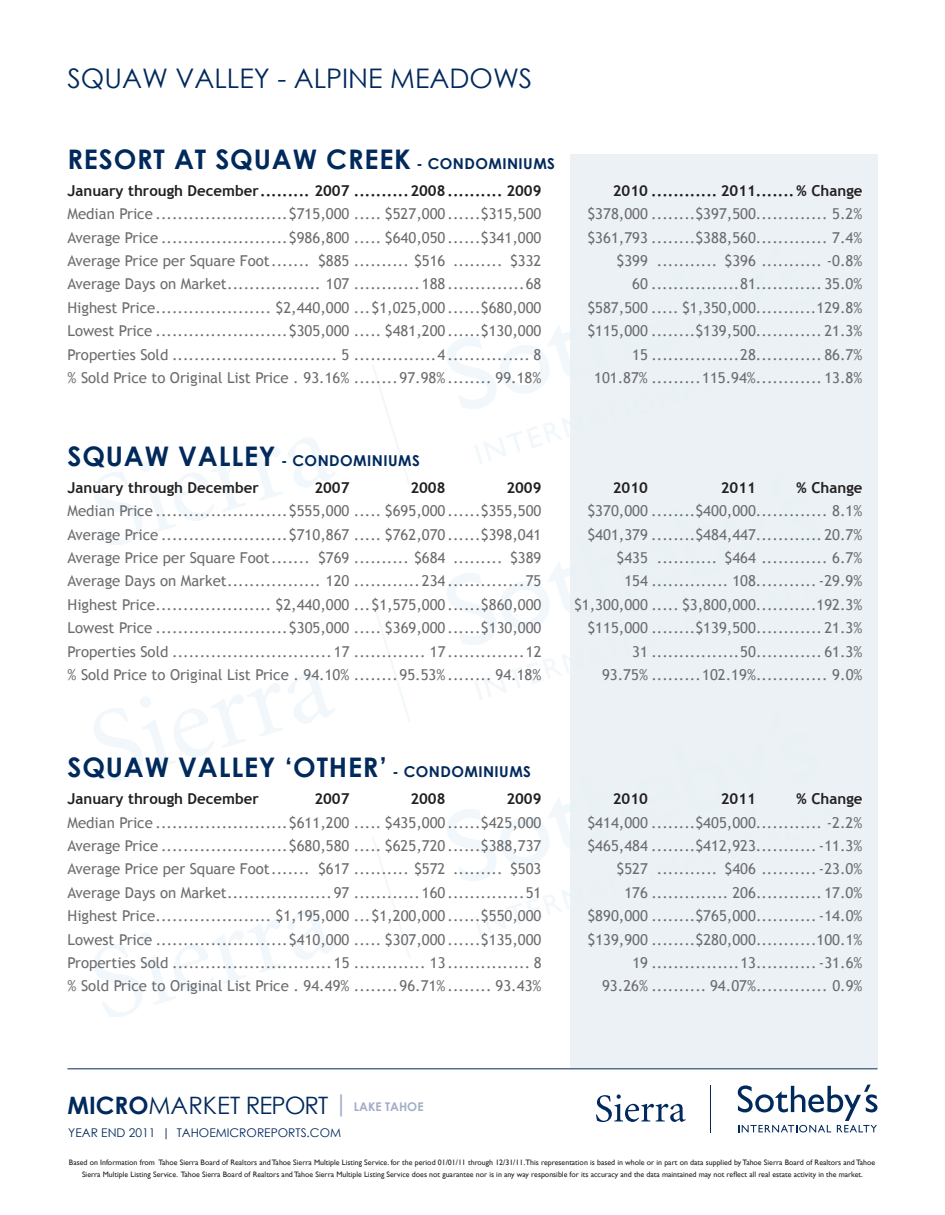
<style>
.page{position:relative;width:945px;height:1215px;background:#fff}
.page>*{position:absolute;margin:0;border:0;box-sizing:border-box;transform-origin:0 0}
.t1{font:700 27px "Century Gothic";letter-spacing:.03em;color:#00295c}
.t2{font:27px "Century Gothic";color:#00295c}
.t3{font:24px "Century Gothic";letter-spacing:-.02em;color:#00295c}
.t4{font:15px "Trebuchet MS";color:#6c6d70}
.t5{font:700 15px "Trebuchet MS";color:#231f20}
.t6{font:700 15px "Century Gothic";letter-spacing:.03em;color:#00295c}
.t7{font:12px "Century Gothic";color:#00295c}
.t8{font:7.8px/12px "Gill Sans";color:#231f20;text-align:center}
.s1{font-size:15px}
.s2{font-size:27px}
.s3{font-weight:700}
.s4{color:#a2aec9}
.s5{font-weight:700;font-size:12px;color:#a2aec9}
</style>
<div class="page">
<hr style="left:68px;top:1068px;width:810px;height:1px;background:#00295c">
<hr style="left:710px;top:1085px;width:1px;height:48px;background:#00295c">
<svg style="left:738px;top:1085px;width:140px;height:48px"></svg>
<svg style="left:596px;top:1094px;width:90px;height:28px"></svg>
<svg style="left:372px;top:365px;width:38px;height:121px"></svg>
<svg style="left:447px;top:326px;width:123px;height:138px"></svg>
<svg style="left:94px;top:438px;width:241px;height:107px"></svg>
<svg style="left:372px;top:601px;width:38px;height:121px"></svg>
<svg style="left:447px;top:562px;width:123px;height:138px"></svg>
<svg style="left:94px;top:674px;width:241px;height:107px"></svg>
<svg style="left:372px;top:837px;width:38px;height:121px"></svg>
<svg style="left:447px;top:798px;width:123px;height:138px"></svg>
<svg style="left:94px;top:910px;width:241px;height:107px"></svg>
<div style="left:570px;top:155px;width:308px;height:913px;background:#eaf1f5"></div>
<h1 class="t2" style="left:68px;top:59px;width:466px">SQUAW VALLEY - ALPINE MEADOWS</h1>
<h1 class="t1" style="left:68px;top:138px;width:489px">RESORT AT SQUAW CREEK <span class="s1">- CONDOMINIUMS</span></h1>
<p class="t5" style="left:67px;top:181px;width:475px">January through December ......... 2007 ..........2008 .......... 2009</p>
<p class="t5" style="left:613px;top:181px;width:251px">2010 ............ 2011.......% Change</p>
<p class="t4" style="left:67px;top:205px;width:475px">Median Price ........................$715,000 ..... $527,000 ......$315,500</p>
<p class="t4" style="left:587px;top:205px;width:277px">$378,000 ........$397,500............. 5.2%</p>
<p class="t4" style="left:67px;top:228px;width:475px">Average Price .......................$986,800 ..... $640,050 ......$341,000</p>
<p class="t4" style="left:587px;top:228px;width:277px">$361,793 ........$388,560............. 7.4%</p>
<p class="t4" style="left:67px;top:252px;width:475px">Average Price per Square Foot ....... $885 .......... $516 ......... $332</p>
<p class="t4" style="left:617px;top:252px;width:247px">$399 ........... $396 ........... -0.8%</p>
<p class="t4" style="left:67px;top:275px;width:475px">Average Days on Market ................. 107 ............188 ..............68</p>
<p class="t4" style="left:632px;top:275px;width:232px">60 ................81............ 35.0%</p>
<p class="t4" style="left:67px;top:299px;width:475px">Highest Price ..................... $2,440,000 ...$1,025,000 ......$680,000</p>
<p class="t4" style="left:587px;top:299px;width:277px">$587,500 ..... $1,350,000...........129.8%</p>
<p class="t4" style="left:67px;top:322px;width:475px">Lowest Price ........................$305,000 ..... $481,200 ......$130,000</p>
<p class="t4" style="left:587px;top:322px;width:277px">$115,000 ........$139,500............ 21.3%</p>
<p class="t4" style="left:67px;top:345px;width:475px">Properties Sold .............................. 5 ...............4 ............... 8</p>
<p class="t4" style="left:632px;top:345px;width:232px">15 ................28............ 86.7%</p>
<p class="t4" style="left:68px;top:369px;width:475px">% Sold Price to Original List Price . 93.16% ........97.98% ........ 99.18%</p>
<p class="t4" style="left:594px;top:369px;width:270px">101.87% .........115.94%............ 13.8%</p>
<p class="t6" style="left:68px;top:449px;width:354px"><span class="s2">SQUAW VALLEY</span> - CONDOMINIUMS</p>
<p class="t5" style="left:67px;top:478px;width:193px">January through December</p>
<p class="t5" style="left:314px;top:478px;width:37px">2007</p>
<p class="t5" style="left:410px;top:478px;width:37px">2008</p>
<p class="t5" style="left:506px;top:478px;width:37px">2009</p>
<p class="t5" style="left:613px;top:478px;width:37px">2010</p>
<p class="t5" style="left:721px;top:478px;width:37px">2011</p>
<p class="t5" style="left:797px;top:478px;width:67px">% Change</p>
<p class="t4" style="left:67px;top:502px;width:475px">Median Price ........................$555,000 ..... $695,000 ......$355,500</p>
<p class="t4" style="left:587px;top:502px;width:277px">$370,000 ........$400,000............. 8.1%</p>
<p class="t4" style="left:67px;top:525px;width:475px">Average Price .......................$710,867 ..... $762,070 ......$398,041</p>
<p class="t4" style="left:587px;top:525px;width:277px">$401,379 ........$484,447............ 20.7%</p>
<p class="t4" style="left:68px;top:549px;width:475px">Average Price per Square Foot ....... $769 .......... $684 ......... $389</p>
<p class="t4" style="left:617px;top:549px;width:247px">$435 ........... $464 ............ 6.7%</p>
<p class="t4" style="left:68px;top:572px;width:475px">Average Days on Market ................. 120 ............234 ..............75</p>
<p class="t4" style="left:624px;top:572px;width:240px">154 .............. 108........... -29.9%</p>
<p class="t4" style="left:68px;top:596px;width:475px">Highest Price ..................... $2,440,000 ...$1,575,000 ......$860,000</p>
<p class="t4" style="left:574px;top:596px;width:290px">$1,300,000 ..... $3,800,000...........192.3%</p>
<p class="t4" style="left:68px;top:619px;width:475px">Lowest Price ........................$305,000 ..... $369,000 ......$130,000</p>
<p class="t4" style="left:587px;top:619px;width:277px">$115,000 ........$139,500............ 21.3%</p>
<p class="t4" style="left:68px;top:642px;width:475px">Properties Sold ............................. 17 ............. 17 ..............12</p>
<p class="t4" style="left:632px;top:642px;width:232px">31 ................50............ 61.3%</p>
<p class="t4" style="left:68px;top:666px;width:475px">% Sold Price to Original List Price . 94.10% ........95.53% ........ 94.18%</p>
<p class="t4" style="left:602px;top:666px;width:262px">93.75% .........102.19%............. 9.0%</p>
<h1 class="t1" style="left:68px;top:747px;width:465px">SQUAW VALLEY ‘OTHER’ <span class="s1">- CONDOMINIUMS</span></h1>
<p class="t5" style="left:67px;top:789px;width:193px">January through December</p>
<p class="t5" style="left:314px;top:789px;width:37px">2007</p>
<p class="t5" style="left:410px;top:789px;width:37px">2008</p>
<p class="t5" style="left:506px;top:789px;width:37px">2009</p>
<p class="t5" style="left:613px;top:789px;width:37px">2010</p>
<p class="t5" style="left:721px;top:789px;width:37px">2011</p>
<p class="t5" style="left:797px;top:789px;width:67px">% Change</p>
<p class="t4" style="left:67px;top:813px;width:475px">Median Price ........................$611,200 ..... $435,000 ......$425,000</p>
<p class="t4" style="left:587px;top:813px;width:277px">$414,000 ........$405,000............ -2.2%</p>
<p class="t4" style="left:67px;top:837px;width:475px">Average Price .......................$680,580 ..... $625,720 ......$388,737</p>
<p class="t4" style="left:587px;top:837px;width:277px">$465,484 ........$412,923........... -11.3%</p>
<p class="t4" style="left:68px;top:860px;width:475px">Average Price per Square Foot ....... $617 .......... $572 ......... $503</p>
<p class="t4" style="left:617px;top:860px;width:247px">$527 ........... $406 .......... -23.0%</p>
<p class="t4" style="left:68px;top:884px;width:475px">Average Days on Market ...................97 ............160 ..............51</p>
<p class="t4" style="left:624px;top:884px;width:240px">176 .............. 206............ 17.0%</p>
<p class="t4" style="left:68px;top:907px;width:475px">Highest Price ..................... $1,195,000 ...$1,200,000 ......$550,000</p>
<p class="t4" style="left:587px;top:907px;width:277px">$890,000 ........$765,000........... -14.0%</p>
<p class="t4" style="left:68px;top:930px;width:475px">Lowest Price ........................$410,000 ..... $307,000 ......$135,000</p>
<p class="t4" style="left:587px;top:930px;width:277px">$139,900 ........$280,000...........100.1%</p>
<p class="t4" style="left:68px;top:954px;width:475px">Properties Sold ............................. 15 ............. 13 ............... 8</p>
<p class="t4" style="left:632px;top:954px;width:232px">19 ................13........... -31.6%</p>
<p class="t4" style="left:68px;top:977px;width:475px">% Sold Price to Original List Price . 94.49% ........96.71% ........ 93.43%</p>
<p class="t4" style="left:602px;top:977px;width:262px">93.26% .......... 94.07%............. 0.9%</p>
<h2 class="t3" style="left:68px;top:1089px;width:358px"><span class="s3">MICRO</span>MARKET REPORT <span class="s4">|</span> <span class="s5">LAKE TAHOE</span></h2>
<p class="t7" style="left:68px;top:1124px;width:274px">YEAR END 2011 | TAHOEMICROREPORTS.COM</p>
<p class="t8" style="left:69px;top:1156px;width:808px">Based on Information from Tahoe Sierra Board of Realtors and Tahoe Sierra Multiple Listing Service. for the period 01/01/11 through 12/31/11.This representation is based in whole or in part on data supplied by Tahoe Sierra Board of Realtors and Tahoe<br>Sierra Multiple Listing Service. Tahoe Sierra Board of Realtors and Tahoe Sierra Multiple Listing Service does not guarantee nor is in any way responsible for its accuracy and the data maintained may not reflect all real estate activity in the market.</p>
</div>
